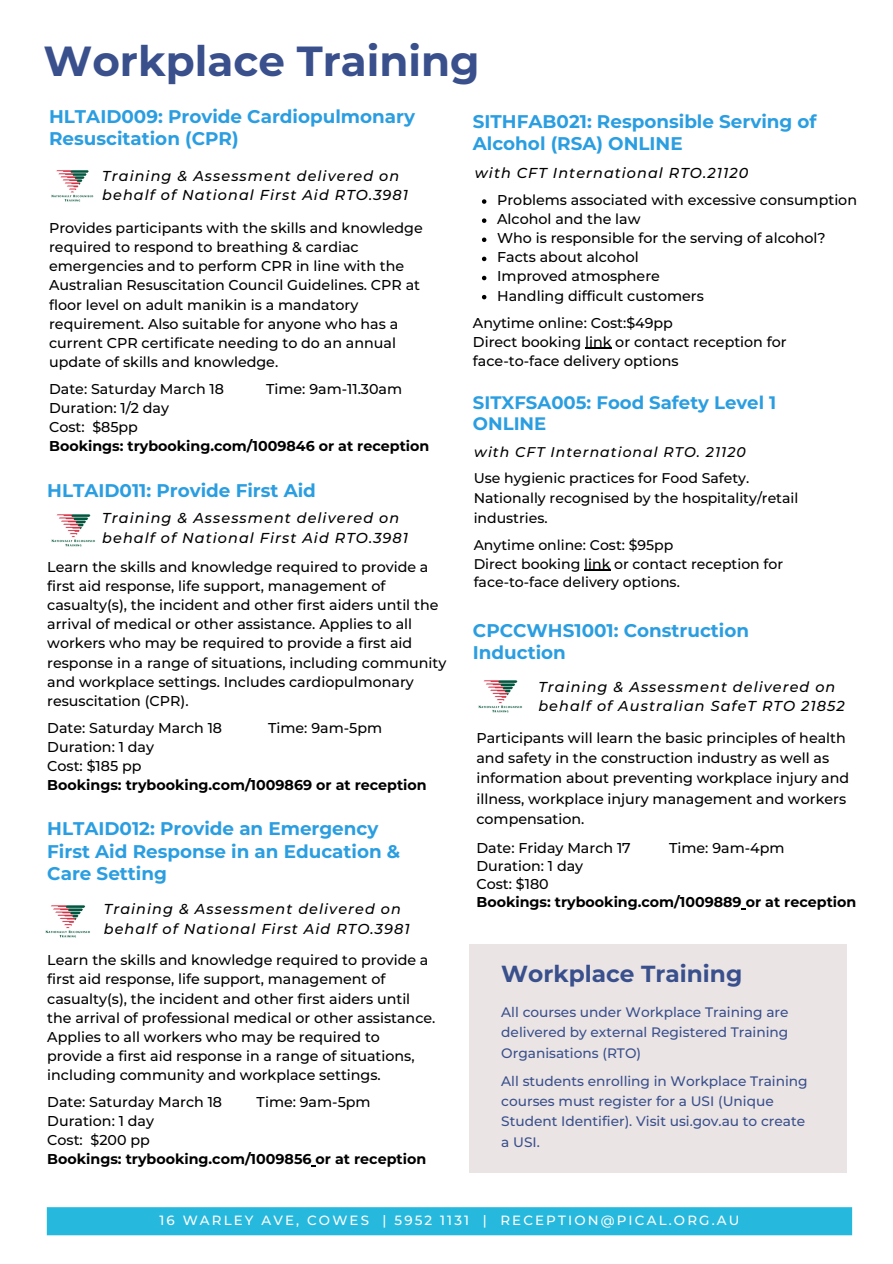
<style>
.page{position:relative;width:893px;height:1264px;background:#fff}
.page>*{position:absolute;margin:0;border:0;box-sizing:border-box;transform-origin:0 0}
.t1{font:700 42px "Montserrat";color:#39508d}
.t2{font:700 23.25px "Montserrat";color:#39508d}
.t3{font:700 18.3px/22.5px "Montserrat";color:#2a9ee1}
.t4{font:700 18px/21.3px "Montserrat";color:#2a9ee1}
.t5{font:italic 500 14.4px/19.2px "Montserrat";letter-spacing:.075em;color:#000}
.t6{font:500 14.25px/19px "Montserrat";color:#000}
.t7{font:700 14.25px "Montserrat";color:#000}
.t8{font:500 14.1px/19.6px "Montserrat";color:#000}
.t9{font:italic 500 14.1px "Montserrat";letter-spacing:.075em;color:#000}
.t10{font:500 13.65px/20.2px "Montserrat";color:#39508d;text-align:justify}
.t11{font:500 13.35px "Montserrat";letter-spacing:.16em;color:#fff}
</style>
<div class="page">
<img style="left:51px;top:514px;width:44px;height:33px">
<svg style="left:482px;top:199px;width:4px;height:5px"></svg>
<svg style="left:482px;top:218px;width:4px;height:5px"></svg>
<svg style="left:482px;top:237px;width:4px;height:5px"></svg>
<svg style="left:482px;top:257px;width:4px;height:4px"></svg>
<svg style="left:482px;top:276px;width:4px;height:4px"></svg>
<svg style="left:482px;top:295px;width:4px;height:4px"></svg>
<svg style="left:585px;top:348px;width:26px;height:1px"></svg>
<img style="left:45px;top:905px;width:45px;height:33px">
<svg style="left:584px;top:570px;width:26px;height:1px"></svg>
<img style="left:51px;top:170px;width:43px;height:32px">
<img style="left:478px;top:680px;width:44px;height:33px">
<div style="left:469px;top:943px;width:377px;height:229px;background:#ebe4e4"></div>
<div style="left:47px;top:1207px;width:805px;height:28px;background:#27b9dd"></div>
<h1 class="t1" style="left:44px;top:36px;width:437px">Workplace Training</h1>
<p class="t3" style="left:49px;top:105px;width:367px">HLTAID009: Provide Cardiopulmonary<br>Resuscitation (CPR)</p>
<p class="t5" style="left:102px;top:166px;width:307px">Training &amp; Assessment delivered on behalf of National First Aid RTO.3981</p>
<p class="t6" style="left:49px;top:218px;width:375px">Provides participants with the skills and knowledge required to respond to breathing &amp; cardiac emergencies and to perform CPR in line with the Australian Resuscitation Council Guidelines. CPR at floor level on adult manikin is a mandatory requirement. Also suitable for anyone who has a current CPR certificate needing to do an annual update of skills and knowledge.</p>
<p class="t6" style="left:49px;top:379px;width:176px">Date: Saturday March 18</p>
<p class="t6" style="left:266px;top:379px;width:137px">Time: 9am-11.30am</p>
<p class="t6" style="left:49px;top:398px;width:121px">Duration: 1/2 day<br>Cost: $85pp</p>
<p class="t7" style="left:49px;top:437px;width:382px">Bookings: trybooking.com/1009846 or at reception</p>
<p class="t3" style="left:47px;top:478px;width:270px">HLTAID011: Provide First Aid</p>
<p class="t5" style="left:102px;top:508px;width:307px">Training &amp; Assessment delivered on behalf of National First Aid RTO.3981</p>
<p class="t6" style="left:47px;top:557px;width:400px">Learn the skills and knowledge required to provide a first aid response, life support, management of casualty(s), the incident and other first aiders until the arrival of medical or other assistance. Applies to all workers who may be required to provide a first aid response in a range of situations, including community and workplace settings. Includes cardiopulmonary resuscitation (CPR).</p>
<p class="t6" style="left:47px;top:718px;width:176px">Date: Saturday March 18</p>
<p class="t6" style="left:268px;top:718px;width:115px">Time: 9am-5pm</p>
<p class="t6" style="left:47px;top:737px;width:108px">Duration: 1 day<br>Cost: $185 pp</p>
<p class="t7" style="left:47px;top:776px;width:381px">Bookings: trybooking.com/1009869 or at reception</p>
<p class="t3" style="left:47px;top:817px;width:354px">HLTAID012: Provide an Emergency<br>First Aid Response in an Education &amp;<br>Care Setting</p>
<p class="t5" style="left:104px;top:899px;width:307px">Training &amp; Assessment delivered on behalf of National First Aid RTO.3981</p>
<p class="t6" style="left:47px;top:950px;width:389px">Learn the skills and knowledge required to provide a first aid response, life support, management of casualty(s), the incident and other first aiders until the arrival of professional medical or other assistance.<br>Applies to all workers who may be required to provide a first aid response in a range of situations, including community and workplace settings.</p>
<p class="t6" style="left:47px;top:1092px;width:176px">Date: Saturday March 18</p>
<p class="t6" style="left:256px;top:1092px;width:115px">Time: 9am-5pm</p>
<p class="t6" style="left:47px;top:1111px;width:108px">Duration: 1 day<br>Cost: $200 pp</p>
<p class="t7" style="left:47px;top:1150px;width:380px">Bookings: trybooking.com/1009856 or at reception</p>
<p class="t3" style="left:473px;top:110px;width:345px">SITHFAB021: Responsible Serving of<br>Alcohol (RSA) ONLINE</p>
<p class="t5" style="left:475px;top:163px;width:275px">with CFT International RTO.21120</p>
<p class="t6" style="left:497px;top:190px;width:361px">Problems associated with excessive consumption<br>Alcohol and the law<br>Who is responsible for the serving of alcohol?<br>Facts about alcohol<br>Improved atmosphere<br>Handling difficult customers</p>
<p class="t6" style="left:473px;top:313px;width:315px">Anytime online: Cost:$49pp<br>Direct booking link or contact reception for face-to-face delivery options</p>
<p class="t4" style="left:473px;top:392px;width:305px">SITXFSA005: Food Safety Level 1<br>ONLINE</p>
<p class="t9" style="left:474px;top:443px;width:273px">with CFT International RTO. 21120</p>
<p class="t8" style="left:473px;top:468px;width:326px">Use hygienic practices for Food Safety.<br>Nationally recognised by the hospitality/retail industries.</p>
<p class="t8" style="left:473px;top:535px;width:311px;line-height:18.6px">Anytime online: Cost: $95pp<br>Direct booking link or contact reception for face-to-face delivery options.</p>
<p class="t3" style="left:473px;top:619px;width:277px">CPCCWHS1001: Construction<br>Induction</p>
<p class="t5" style="left:538px;top:677px;width:308px">Training &amp; Assessment delivered on behalf of Australian SafeT RTO 21852</p>
<p class="t6" style="left:476px;top:727px;width:374px;line-height:20.2px">Participants will learn the basic principles of health and safety in the construction industry as well as information about preventing workplace injury and illness, workplace injury management and workers compensation.</p>
<p class="t6" style="left:476px;top:838px;width:156px">Date: Friday March 17</p>
<p class="t6" style="left:669px;top:838px;width:117px">Time: 9am-4pm</p>
<p class="t6" style="left:476px;top:857px;width:108px;line-height:18px">Duration: 1 day<br>Cost: $180</p>
<p class="t7" style="left:476px;top:893px;width:381px">Bookings: trybooking.com/1009889 or at reception</p>
<h2 class="t2" style="left:501px;top:959px;width:242px">Workplace Training</h2>
<p class="t10" style="left:501px;top:1002px;width:289px">All courses under Workplace Training are delivered by external Registered Training Organisations (RTO)</p>
<p class="t10" style="left:501px;top:1070px;width:308px;text-align:left">All students enrolling in Workplace Training courses must register for a USI (Unique Student Identifier). Visit usi.gov.au to create a USI.</p>
<p class="t11" style="left:159px;top:1211px;width:581px">16 WARLEY AVE, COWES | 5952 1131 | RECEPTION@PICAL.ORG.AU</p>
</div>
